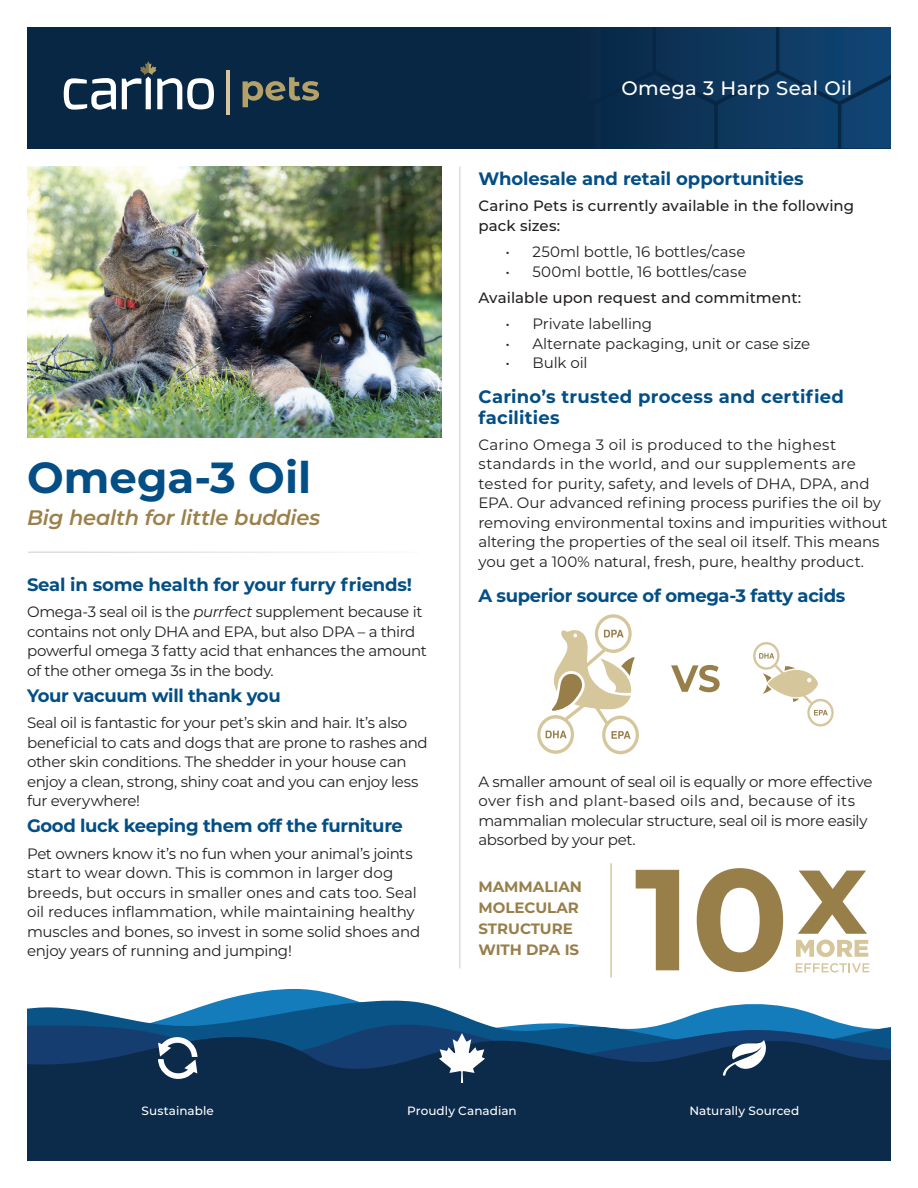
<style>
.page{position:relative;width:918px;height:1188px;background:#fff}
.page>*{position:absolute;margin:0;border:0;box-sizing:border-box;transform-origin:0 0}
.t1{font:700 43.5px "Montserrat";color:#034e84}
.t2{font:italic 600 21px "Montserrat";letter-spacing:-.015em;color:#9b804a}
.t3{font:500 19.5px "Montserrat";letter-spacing:.015em;color:#fff}
.t4{font:700 18px "Montserrat";letter-spacing:-.01em;color:#034e84}
.t5{font:700 18px/21px "Montserrat";letter-spacing:.015em;color:#034e84}
.t6{font:15px/19.5px "Montserrat";letter-spacing:-.015em;color:#231f20}
.t7{font:500 15px/19.5px "Montserrat";letter-spacing:.005em;color:#231f20}
.t8{font:15px "Montserrat";letter-spacing:.005em;color:#231f20}
.t9{font:700 15px/21px "Montserrat";color:#987f4a}
.t10{font:500 12px "Montserrat";letter-spacing:.005em;color:#fff}
.s1{font-style:italic}
</style>
<div class="page">
<div style="left:27px;top:27px;width:864px;height:121px;background:#072744"></div>
<svg style="left:646px;top:27px;width:245px;height:121px"></svg>
<svg style="left:64px;top:78px;width:52px;height:32px"></svg>
<hr style="left:227px;top:70px;width:3px;height:44px;background:#d7c59d">
<svg style="left:243px;top:77px;width:76px;height:30px"></svg>
<svg style="left:122px;top:61px;width:92px;height:48px"></svg>
<svg style="left:226px;top:989px;width:124px;height:10px"></svg>
<svg style="left:27px;top:999px;width:813px;height:24px"></svg>
<svg style="left:27px;top:1023px;width:864px;height:11px;background:#22679a"></svg>
<svg style="left:27px;top:1034px;width:864px;height:127px;background:#0c2d4f"></svg>
<hr style="left:459px;top:166px;width:1px;height:803px;background:#dcdddf">
<hr style="left:28px;top:551px;width:392px;height:2px;background:#dcdddf">
<img style="left:27px;top:166px;width:414px;height:271px">
<svg style="left:753px;top:642px;width:81px;height:85px"></svg>
<svg style="left:537px;top:614px;width:102px;height:140px"></svg>
<svg style="left:671px;top:665px;width:49px;height:27px"></svg>
<svg style="left:636px;top:870px;width:43px;height:100px"></svg>
<svg style="left:697px;top:868px;width:86px;height:104px"></svg>
<svg style="left:798px;top:871px;width:69px;height:63px"></svg>
<svg style="left:796px;top:940px;width:72px;height:17px"></svg>
<svg style="left:796px;top:963px;width:73px;height:10px"></svg>
<svg style="left:439px;top:1033px;width:46px;height:50px"></svg>
<svg style="left:158px;top:1037px;width:39px;height:42px"></svg>
<svg style="left:723px;top:1040px;width:43px;height:36px"></svg>
<hr style="left:610px;top:863px;width:2px;height:114px;background:#d6c69c">
<h1 class="t1" style="left:27px;top:446px;width:286px">Omega-3 Oil</h1>
<h2 class="t2" style="left:27px;top:503px;width:295px">Big health for little buddies</h2>
<p class="t4" style="left:27px;top:572px;width:387px">Seal in some health for your furry friends!</p>
<p class="t6" style="left:27px;top:602px;width:401px">Omega-3 seal oil is the <span class="s1">purrfect</span> supplement because it contains not only DHA and EPA, but also DPA – a third powerful omega 3 fatty acid that enhances the amount of the other omega 3s in the body.</p>
<p class="t4" style="left:27px;top:683px;width:255px">Your vacuum will thank you</p>
<p class="t6" style="left:27px;top:713px;width:402px">Seal oil is fantastic for your pet’s skin and hair. It’s also beneficial to cats and dogs that are prone to rashes and other skin conditions. The shedder in your house can enjoy a clean, strong, shiny coat and you can enjoy less fur everywhere!</p>
<p class="t4" style="left:27px;top:813px;width:377px">Good luck keeping them off the furniture</p>
<p class="t6" style="left:27px;top:843px;width:395px">Pet owners know it’s no fun when your animal’s joints start to wear down. This is common in larger dog breeds, but occurs in smaller ones and cats too. Seal oil reduces inflammation, while maintaining healthy muscles and bones, so invest in some solid shoes and enjoy years of running and jumping!</p>
<h3 class="t3" style="left:621px;top:74px;width:232px">Omega 3 Harp Seal Oil</h3>
<p class="t4" style="left:478px;top:166px;width:327px">Wholesale and retail opportunities</p>
<p class="t7" style="left:478px;top:196px;width:377px">Carino Pets is currently available in the following pack sizes:</p>
<p class="t8" style="left:505px;top:242px;width:241px">• 250ml bottle, 16 bottles/case</p>
<p class="t8" style="left:505px;top:261px;width:243px">• 500ml bottle, 16 bottles/case</p>
<p class="t7" style="left:478px;top:287px;width:324px">Available upon request and commitment:</p>
<p class="t6" style="left:505px;top:314px;width:148px">• Private labelling</p>
<p class="t6" style="left:505px;top:333px;width:306px">• Alternate packaging, unit or case size</p>
<p class="t6" style="left:505px;top:353px;width:84px">• Bulk oil</p>
<p class="t5" style="left:478px;top:385px;width:367px">Carino’s trusted process and certified facilities</p>
<p class="t6" style="left:478px;top:434px;width:411px">Carino Omega 3 oil is produced to the highest standards in the world, and our supplements are tested for purity, safety, and levels of DHA, DPA, and EPA. Our advanced refining process purifies the oil by removing environmental toxins and impurities without altering the properties of the seal oil itself. This means you get a 100% natural, fresh, pure, healthy product.</p>
<p class="t4" style="left:478px;top:582px;width:368px">A superior source of omega-3 fatty acids</p>
<p class="t6" style="left:478px;top:771px;width:396px">A smaller amount of seal oil is equally or more effective over fish and plant-based oils and, because of its mammalian molecular structure, seal oil is more easily absorbed by your pet.</p>
<p class="t9" style="left:478px;top:876px;width:105px">MAMMALIAN<br>MOLECULAR<br>STRUCTURE<br>WITH DPA IS</p>
<p class="t10" style="left:142px;top:1102px;width:74px">Sustainable</p>
<p class="t10" style="left:407px;top:1102px;width:111px">Proudly Canadian</p>
<p class="t10" style="left:689px;top:1102px;width:111px">Naturally Sourced</p>
</div>
